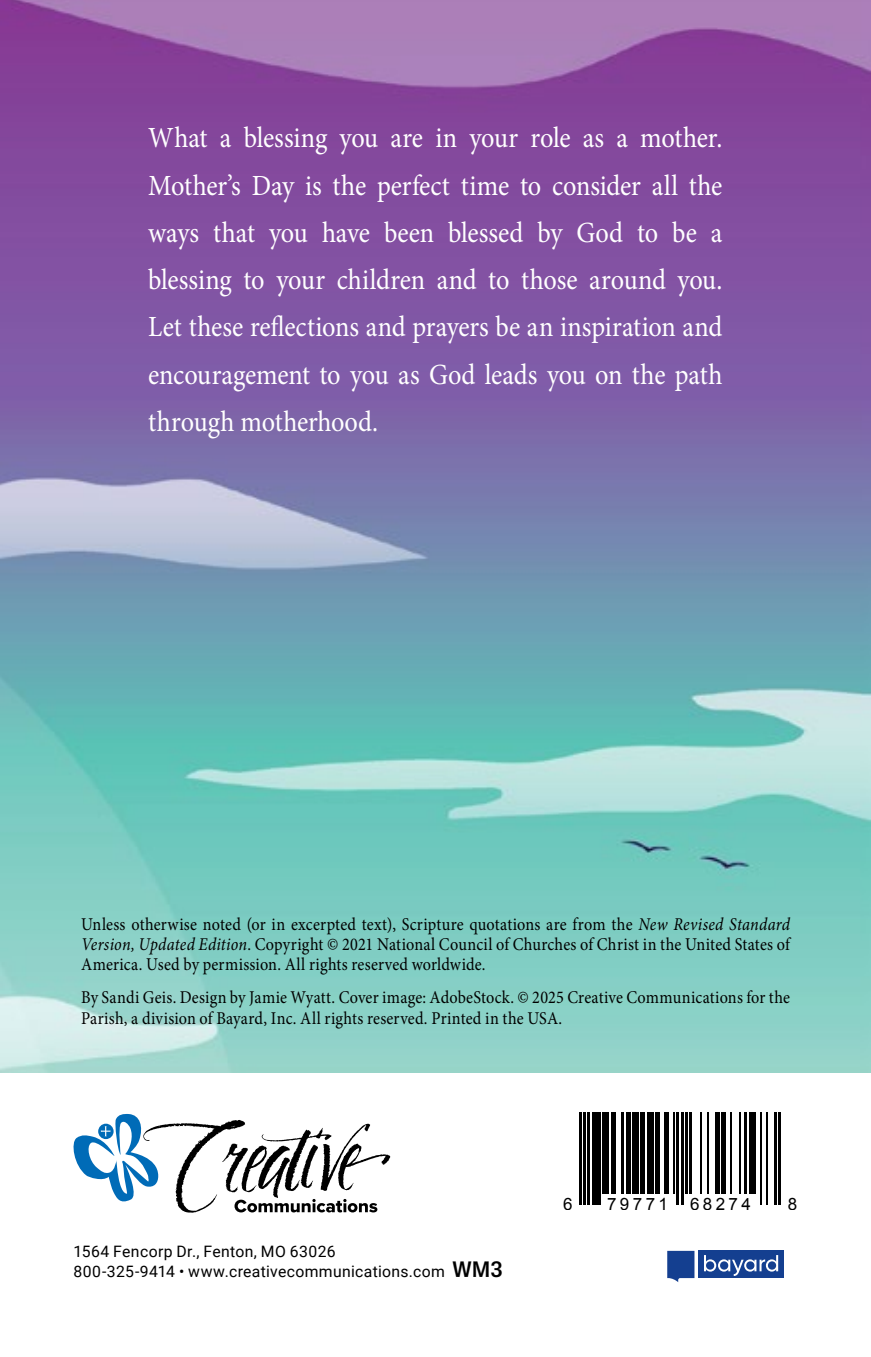
<style>
.page{position:relative;width:871px;height:1357px;background:#fff}
.page>*{position:absolute;margin:0;border:0;box-sizing:border-box;transform-origin:0 0}
.t1{font:29.25px/47.2px "Minion Pro";letter-spacing:-.01em;color:#fff;text-align:justify;scale:.9 1}
.t2{font:18px/20.2px "Minion Pro";letter-spacing:.01em;color:#000;text-align:justify;scale:.9 1}
.t3{font:17.1px "Arial";letter-spacing:.2em;color:#000}
.t4{font:15.75px/20.2px "Roboto";letter-spacing:.02em;color:#000}
.s1{font-style:italic}
.s2{font-family:"Brown Pro";font-weight:600;font-size:22.5px}
</style>
<div class="page">
<img style="left:0;top:0;width:871px;height:1073px">
<svg style="left:73px;top:1114px;width:317px;height:99px"></svg>
<svg style="left:667px;top:1251px;width:27px;height:31px"></svg>
<div style="left:698px;top:1251px;width:86px;height:27px;background:#143f90"></div>
<svg style="left:704px;top:1255px;width:74px;height:21px"></svg>
<hr style="left:579px;top:1112px;width:2px;height:93px;background:#000">
<hr style="left:583px;top:1112px;width:2px;height:93px;background:#000">
<hr style="left:587px;top:1112px;width:3px;height:93px;background:#000">
<div style="left:592px;top:1112px;width:8px;height:93px;background:#000"></div>
<div style="left:602px;top:1112px;width:7px;height:81px;background:#000"></div>
<hr style="left:611px;top:1112px;width:4px;height:81px;background:#000">
<hr style="left:621px;top:1112px;width:3px;height:81px;background:#000">
<hr style="left:626px;top:1112px;width:4px;height:81px;background:#000">
<div style="left:632px;top:1112px;width:6px;height:81px;background:#000"></div>
<div style="left:640px;top:1112px;width:5px;height:81px;background:#000"></div>
<div style="left:647px;top:1112px;width:6px;height:81px;background:#000"></div>
<div style="left:655px;top:1112px;width:5px;height:81px;background:#000"></div>
<hr style="left:664px;top:1112px;width:4px;height:81px;background:#000">
<hr style="left:673px;top:1112px;width:2px;height:81px;background:#000">
<hr style="left:677px;top:1112px;width:2px;height:93px;background:#000">
<hr style="left:681px;top:1112px;width:2px;height:93px;background:#000">
<hr style="left:685px;top:1112px;width:2px;height:81px;background:#000">
<hr style="left:689px;top:1112px;width:3px;height:81px;background:#000">
<hr style="left:700px;top:1112px;width:2px;height:81px;background:#000">
<hr style="left:706px;top:1112px;width:2px;height:81px;background:#000">
<hr style="left:715px;top:1112px;width:4px;height:81px;background:#000">
<div style="left:721px;top:1112px;width:5px;height:81px;background:#000"></div>
<hr style="left:730px;top:1112px;width:2px;height:81px;background:#000">
<hr style="left:738px;top:1112px;width:2px;height:81px;background:#000">
<hr style="left:745px;top:1112px;width:2px;height:81px;background:#000">
<div style="left:749px;top:1112px;width:6px;height:81px;background:#000"></div>
<hr style="left:760px;top:1112px;width:2px;height:93px;background:#000">
<hr style="left:766px;top:1112px;width:2px;height:93px;background:#000">
<hr style="left:774px;top:1112px;width:3px;height:93px;background:#000">
<hr style="left:779px;top:1112px;width:2px;height:93px;background:#000">
<p class="t1" style="left:148px;top:114px;width:639px">What a blessing you are in your role as a mother.<br>Mother’s Day is the perfect time to consider all the ways that you have been blessed by God to be a blessing to your children and to those around you.<br>Let these reflections and prayers be an inspiration and encouragement to you as God leads you on the path through motherhood.</p>
<p class="t2" style="left:81px;top:914px;width:789px">Unless otherwise noted (or in excerpted text), Scripture quotations are from the <span class="s1">New Revised Standard Version, Updated Edition</span>. Copyright © 2021 National Council of Churches of Christ in the United States of America. Used by permission. All rights reserved worldwide.</p>
<p class="t2" style="left:81px;top:988px;width:789px">By Sandi Geis. Design by Jamie Wyatt. Cover image: AdobeStock. © 2025 Creative Communications for the<br>Parish, a division of Bayard, Inc. All rights reserved. Printed in the USA.</p>
<p class="t4" style="left:74px;top:1241px;width:431px">1564 Fencorp Dr., Fenton, MO 63026<br>800-325-9414 • www.creativecommunications.com <span class="s2">WM3</span></p>
<p class="t3" style="left:563px;top:1192px;width:11px">6</p>
<p class="t3" style="left:607px;top:1192px;width:62px">79771</p>
<p class="t3" style="left:690px;top:1192px;width:62px">68274</p>
<p class="t3" style="left:787px;top:1192px;width:11px">8</p>
</div>
